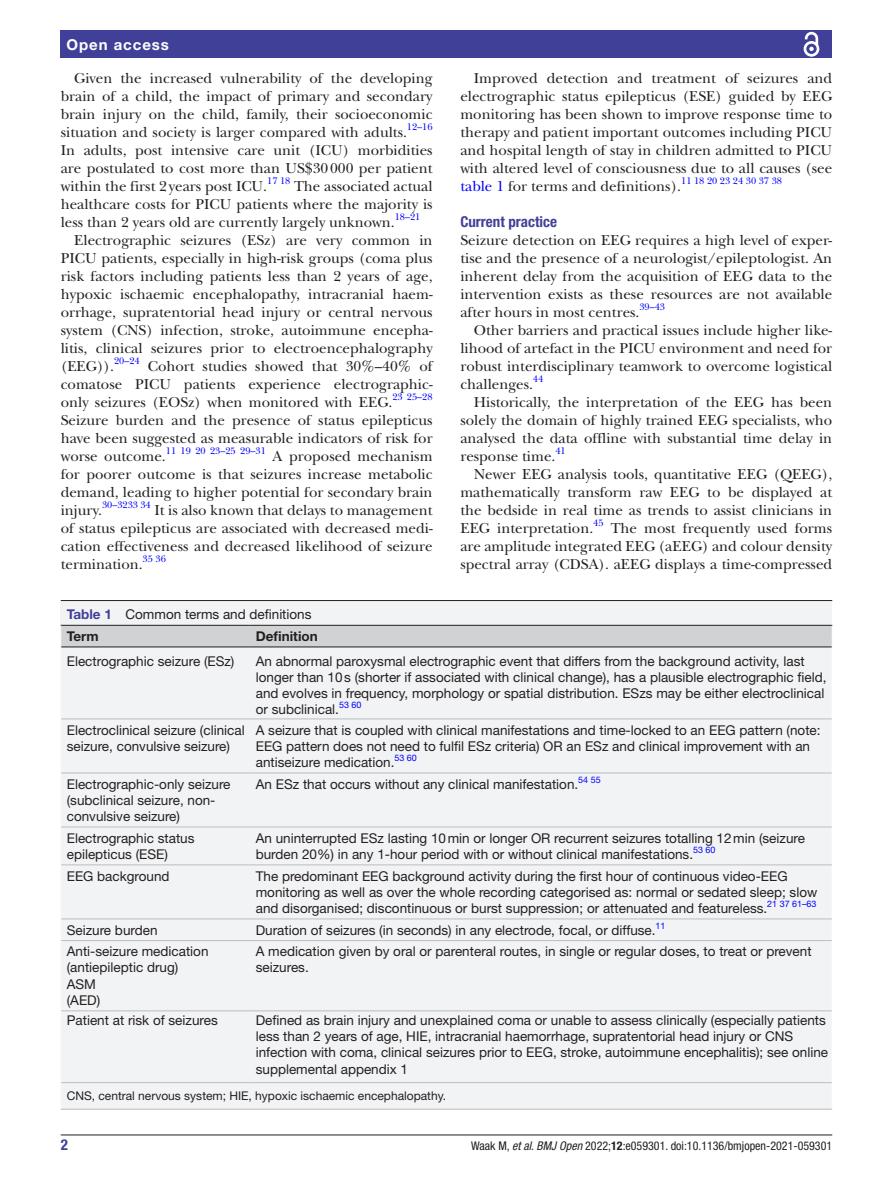
<style>
.page{position:relative;width:893px;height:1191px;background:#fff}
.page>*{position:absolute;margin:0;border:0;box-sizing:border-box;transform-origin:0 0}
.t1{font:15px/18px "New Baskerville";color:#231f20;text-align:justify}
.t2{font:700 condensed 15px "Helvetica Neue LT Std";color:#414099}
.t3{font:700 15px "Helvetica Neue LT Std";letter-spacing:.065em;color:#fff}
.t4{font:13.5px/16.2px "Helvetica Neue LT Std";color:#231f20}
.t5{font:700 13.5px "Helvetica Neue LT Std";color:#231f20}
.t6{font:condensed 12px "Helvetica Neue LT Std";color:#231f20}
.t7{font:12px "Helvetica Neue LT Std";color:#231f20}
.t8{font:9.9px "New Baskerville";color:#00f}
.t9{font:9px "Helvetica Neue LT Std";color:#00f}
.s1{font-size:15px;color:#231f20}
.s2{font-weight:700;color:#414099}
.s3{font-weight:700}
.s4{color:#00f}
.s5{font-style:italic}
</style>
<div class="page">
<hr style="left:61px;top:1134px;width:771px;height:1px;background:#231f20">
<div style="left:61px;top:31px;width:771px;height:27px;background:#414099"></div>
<svg style="left:803px;top:31px;width:17px;height:26px"></svg>
<div style="left:61px;top:601px;width:771px;height:508px;background:#f2f3f4"></div>
<hr style="left:61px;top:600px;width:771px;height:1px;background:#231f20">
<hr style="left:61px;top:718px;width:189px;height:1px;background:#bcbdc0">
<hr style="left:250px;top:718px;width:582px;height:1px;background:#bcbdc0">
<hr style="left:61px;top:772px;width:189px;height:1px;background:#bcbdc0">
<hr style="left:250px;top:772px;width:582px;height:1px;background:#bcbdc0">
<hr style="left:61px;top:826px;width:189px;height:1px;background:#bcbdc0">
<hr style="left:250px;top:826px;width:582px;height:1px;background:#bcbdc0">
<hr style="left:61px;top:864px;width:189px;height:1px;background:#bcbdc0">
<hr style="left:250px;top:864px;width:582px;height:1px;background:#bcbdc0">
<hr style="left:61px;top:918px;width:189px;height:1px;background:#bcbdc0">
<hr style="left:250px;top:918px;width:582px;height:1px;background:#bcbdc0">
<hr style="left:61px;top:940px;width:189px;height:1px;background:#bcbdc0">
<hr style="left:250px;top:940px;width:582px;height:1px;background:#bcbdc0">
<hr style="left:61px;top:1010px;width:189px;height:1px;background:#bcbdc0">
<hr style="left:250px;top:1010px;width:582px;height:1px;background:#bcbdc0">
<hr style="left:250px;top:1082px;width:582px;height:1px;background:#bcbdc0">
<hr style="left:61px;top:1082px;width:189px;height:1px;background:#bcbdc0">
<hr style="left:61px;top:1109px;width:189px;height:1px;background:#bcbdc0">
<hr style="left:250px;top:1109px;width:582px;height:1px;background:#bcbdc0">
<svg style="left:60px;top:625px;width:773px;height:22px;background:#c6c7c9"></svg>
<p class="t3" style="left:66px;top:35px;width:104px">Open access</p>
<p class="t1" style="left:61px;top:69px;width:373px;text-indent:14px">Given the increased vulnerability of the developing brain of a child, the impact of primary and secondary brain injury on the child, family, their socioeconomic situation and society is larger compared with adults.</p>
<p class="t8" style="left:407px;top:121px;width:27px">12–16</p>
<p class="t1" style="left:61px;top:141px;width:373px">In adults, post intensive care unit (ICU) morbidities are postulated to cost more than US$30000 per patient within the first 2years post ICU.</p>
<p class="t8" style="left:267px;top:175px;width:25px">17 18</p>
<p class="t1" style="left:61px;top:177px;width:373px;text-indent:233px">The associated actual healthcare costs for PICU patients where the majority is less than 2 years old are currently largely unknown.</p>
<p class="t8" style="left:395px;top:211px;width:27px">18–21</p>
<p class="t1" style="left:61px;top:231px;width:373px;text-indent:14px">Electrographic seizures (ESz) are very common in PICU patients, especially in high-risk groups (coma plus risk factors including patients less than 2 years of age, hypoxic ischaemic encephalopathy, intracranial haem&shy;orrhage, supratentorial head injury or central nervous system (CNS) infection, stroke, autoimmune encepha&shy;litis, clinical seizures prior to electroencephalography (EEG)).</p>
<p class="t8" style="left:114px;top:355px;width:27px">20–24</p>
<p class="t1" style="left:61px;top:357px;width:373px;text-indent:87px">Cohort studies showed that 30%–40% of comatose PICU patients experience electrographic&shy;only seizures (EOSz) when monitored with EEG.</p>
<p class="t8" style="left:392px;top:391px;width:42px">23 25–28</p>
<p class="t1" style="left:61px;top:411px;width:373px">Seizure burden and the presence of status epilepticus have been suggested as measurable indicators of risk for</p>
<p class="t8" style="left:61px;top:445px;width:207px"><span class="s1">worse outcome.</span>11 19 20 23–25 29–31</p>
<p class="t1" style="left:61px;top:447px;width:373px;text-indent:212px">A proposed mechanism for poorer outcome is that seizures increase metabolic demand, leading to higher potential for secondary brain injury.</p>
<p class="t8" style="left:102px;top:499px;width:50px">30–3233 34</p>
<p class="t1" style="left:61px;top:501px;width:373px;text-indent:94px">It is also known that delays to management of status epilepticus are associated with decreased medi&shy;cation effectiveness and decreased likelihood of seizure termination.</p>
<p class="t8" style="left:143px;top:553px;width:25px">35 36</p>
<p class="t4" style="left:67px;top:603px;width:246px;line-height:22px"><span class="s2">Table 1</span> Common terms and definitions<br><span class="s3">Term</span></p>
<p class="t5" style="left:256px;top:628px;width:63px">Definition</p>
<p class="t1" style="left:460px;top:69px;width:373px;text-indent:14px">Improved detection and treatment of seizures and electrographic status epilepticus (ESE) guided by EEG monitoring has been shown to improve response time to therapy and patient important outcomes including PICU and hospital length of stay in children admitted to PICU with altered level of consciousness due to all causes (see <span class="s4">table 1</span> for terms and definitions).</p>
<p class="t8" style="left:681px;top:175px;width:102px">11 18 20 23 24 30 37 38</p>
<p class="t2" style="left:460px;top:213px;width:98px">Current practice</p>
<p class="t1" style="left:460px;top:231px;width:373px">Seizure detection on EEG requires a high level of exper&shy;tise and the presence of a neurologist/epileptologist. An inherent delay from the acquisition of EEG data to the intervention exists as these resources are not available after hours in most centres.</p>
<p class="t8" style="left:639px;top:301px;width:27px">39–43</p>
<p class="t1" style="left:460px;top:321px;width:373px;text-indent:14px">Other barriers and practical issues include higher like&shy;lihood of artefact in the PICU environment and need for robust interdisciplinary teamwork to overcome logistical challenges.</p>
<p class="t8" style="left:533px;top:373px;width:12px">44</p>
<p class="t1" style="left:460px;top:393px;width:373px;text-indent:14px">Historically, the interpretation of the EEG has been solely the domain of highly trained EEG specialists, who analysed the data offline with substantial time delay in response time.<sup>41</sup></p>
<p class="t1" style="left:460px;top:465px;width:373px;text-indent:14px">Newer EEG analysis tools, quantitative EEG (QEEG), mathematically transform raw EEG to be displayed at the bedside in real time as trends to assist clinicians in EEG interpretation.</p>
<p class="t8" style="left:593px;top:517px;width:12px">45</p>
<p class="t1" style="left:460px;top:519px;width:373px;text-indent:150px">The most frequently used forms are amplitude integrated EEG (aEEG) and colour density spectral array (CDSA). aEEG displays a time-compressed</p>
<p class="t4" style="left:67px;top:652px;width:169px">Electrographic seizure (ESz)</p>
<p class="t4" style="left:256px;top:652px;width:572px">An abnormal paroxysmal electrographic event that differs from the background activity, last longer than 10s (shorter if associated with clinical change), has a plausible electrographic field, and evolves in frequency, morphology or spatial distribution. ESzs may be either electroclinical or subclinical.</p>
<p class="t9" style="left:339px;top:699px;width:24px">53 60</p>
<p class="t4" style="left:67px;top:721px;width:179px">Electroclinical seizure (clinical seizure, convulsive seizure)</p>
<p class="t4" style="left:256px;top:721px;width:566px">A seizure that is coupled with clinical manifestations and time-locked to an EEG pattern (note:<br>EEG pattern does not need to fulfil ESz criteria) OR an ESz and clinical improvement with an antiseizure medication.<sup>53</sup> <sup>60</sup></p>
<p class="t4" style="left:67px;top:775px;width:165px">Electrographic-only seizure (subclinical seizure, non&shy;convulsive seizure)</p>
<p class="t4" style="left:256px;top:775px;width:324px">An ESz that occurs without any clinical manifestation.</p>
<p class="t9" style="left:578px;top:774px;width:24px">54 55</p>
<p class="t4" style="left:67px;top:829px;width:129px">Electrographic status epilepticus (ESE)</p>
<p class="t4" style="left:256px;top:829px;width:551px">An uninterrupted ESz lasting 10min or longer OR recurrent seizures totalling 12min (seizure burden 20%) in any 1-hour period with or without clinical manifestations.</p>
<p class="t9" style="left:693px;top:844px;width:24px">53 60</p>
<p class="t4" style="left:67px;top:867px;width:104px">EEG background</p>
<p class="t4" style="left:256px;top:867px;width:563px">The predominant EEG background activity during the first hour of continuous video-EEG monitoring as well as over the whole recording categorised as: normal or sedated sleep; slow and disorganised; discontinuous or burst suppression; or attenuated and featureless.</p>
<p class="t9" style="left:767px;top:898px;width:51px">21 37 61–63</p>
<p class="t4" style="left:67px;top:921px;width:92px">Seizure burden</p>
<p class="t4" style="left:256px;top:921px;width:401px">Duration of seizures (in seconds) in any electrode, focal, or diffuse.</p>
<p class="t9" style="left:656px;top:920px;width:11px">11</p>
<p class="t4" style="left:67px;top:943px;width:143px">Anti-seizure medication (antiepileptic drug)<br>ASM<br>(AED)</p>
<p class="t4" style="left:256px;top:943px;width:557px">A medication given by oral or parenteral routes, in single or regular doses, to treat or prevent seizures.</p>
<p class="t4" style="left:67px;top:1012px;width:152px">Patient at risk of seizures</p>
<p class="t4" style="left:256px;top:1012px;width:574px">Defined as brain injury and unexplained coma or unable to assess clinically (especially patients less than 2 years of age, HIE, intracranial haemorrhage, supratentorial head injury or CNS infection with coma, clinical seizures prior to EEG, stroke, autoimmune encephalitis); see online supplemental appendix 1</p>
<p class="t7" style="left:67px;top:1088px;width:381px">CNS, central nervous system; HIE, hypoxic ischaemic encephalopathy.</p>
<p class="t2" style="left:61px;top:1135px;width:9px">2</p>
<p class="t6" style="left:471px;top:1138px;width:363px">Waak M, <span class="s5">et al</span>. <span class="s5">BMJ Open</span> 2022;<span class="s3">12</span>:e059301. doi:10.1136/bmjopen-2021-059301</p>
</div>
